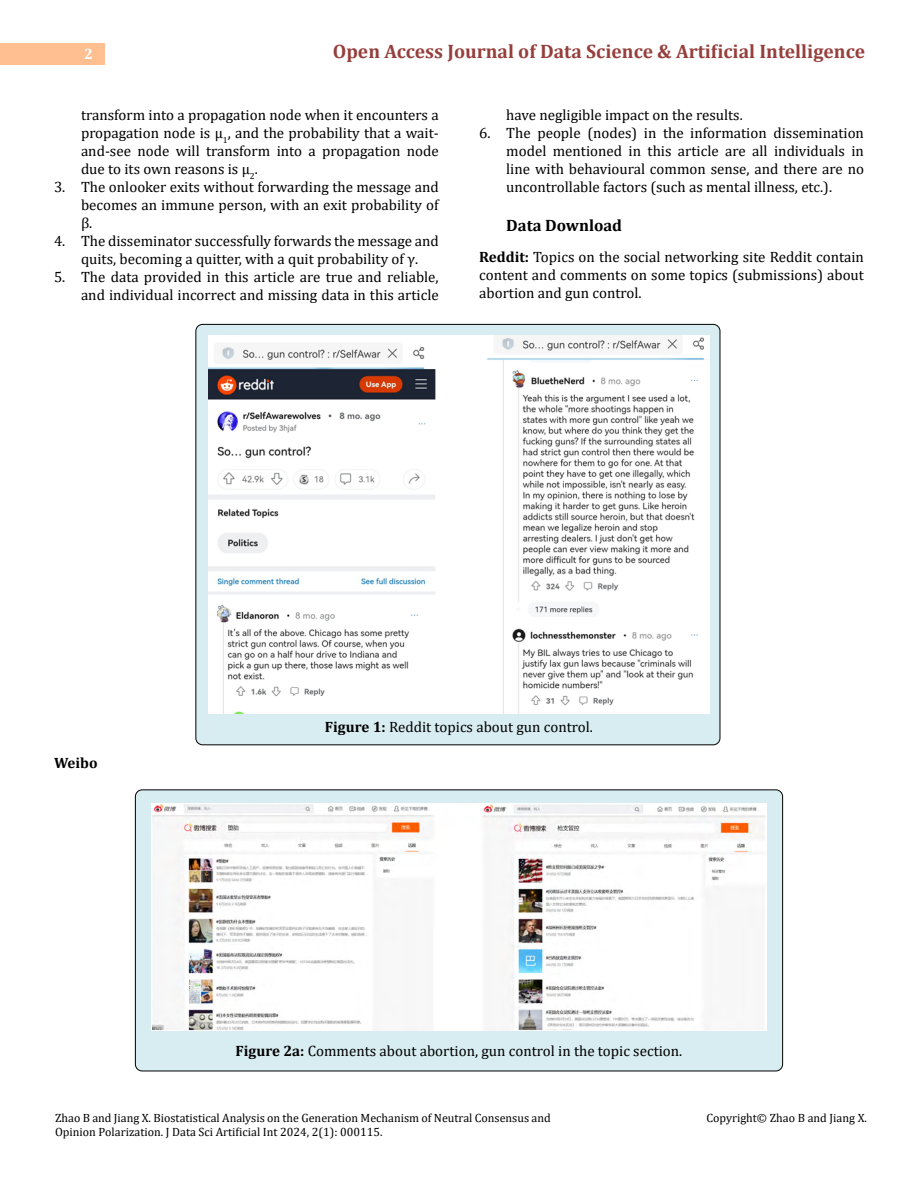
<style>
.page{position:relative;width:918px;height:1188px;background:#fff}
.page>*{position:absolute;margin:0;border:0;box-sizing:border-box;transform-origin:0 0}
.t1{font:700 19.5px "Cambria";color:#953f3c}
.t2{font:700 16.5px "Cambria";color:#000}
.t3{font:15px/18px "Cambria";color:#000;text-align:justify}
.t4{font:700 15px "Cambria";color:#000}
.t5{font:700 15px "Cambria";color:#fff}
.t6{font:12px/14.2px "Cambria";color:#000}
.s1{font-weight:700}
</style>
<div class="page">
<div style="left:0;top:43px;width:105px;height:21px;background:#ffbf91"></div>
<div style="left:135px;top:790px;width:648px;height:281px;background:#d8edf2;border-radius:7px"></div>
<div style="left:135px;top:789px;width:648px;height:282px;border:1px solid #000;border-radius:7px"></div>
<div style="left:196px;top:324px;width:524px;height:421px;background:#d8edf2;border-radius:7px"></div>
<img style="left:209px;top:336px;width:500px;height:377px">
<img style="left:151px;top:804px;width:616px;height:227px">
<p class="t5" style="left:84px;top:44px;width:10px">2</p>
<h1 class="t1" style="left:333px;top:38px;width:534px">Open Access Journal of Data Science &amp; Artificial Intelligence</h1>
<p class="t3" style="left:81px;top:105px;width:359px">transform into a propagation node when it encounters a propagation node is μ<sub>1</sub>, and the probability that a wait&shy;and-see node will transform into a propagation node due to its own reasons is μ<sub>2</sub>.</p>
<p class="t3" style="left:81px;top:177px;width:359px;text-indent:-27px">3. The onlooker exits without forwarding the message and becomes an immune person, with an exit probability of β.</p>
<p class="t3" style="left:54px;top:231px;width:386px;text-align:center">4. The disseminator successfully forwards the message and quits, becoming a quitter, with a quit probability of γ.</p>
<p class="t3" style="left:54px;top:267px;width:386px;text-align:right">5. The data provided in this article are true and reliable, and individual incorrect and missing data in this article</p>
<p class="t3" style="left:506px;top:105px;width:238px">have negligible impact on the results.</p>
<p class="t3" style="left:506px;top:123px;width:359px;text-indent:-27px">6. The people (nodes) in the information dissemination model mentioned in this article are all individuals in line with behavioural common sense, and there are no uncontrollable factors (such as mental illness, etc.).</p>
<p class="t2" style="left:506px;top:213px;width:117px">Data Download</p>
<p class="t3" style="left:479px;top:248px;width:386px"><span class="s1">Reddit:</span> Topics on the social networking site Reddit contain content and comments on some topics (submissions) about abortion and gun control.</p>
<p class="t4" style="left:54px;top:752px;width:45px">Weibo</p>
<p class="t3" style="left:325px;top:717px;width:270px"><span class="s1">Figure 1:</span> Reddit topics about gun control.</p>
<p class="t3" style="left:236px;top:1041px;width:448px"><span class="s1">Figure 2a:</span> Comments about abortion, gun control in the topic section.</p>
<p class="t6" style="left:55px;top:1111px;width:497px">Zhao B and Jiang X. Biostatistical Analysis on the Generation Mechanism of Neutral Consensus and<br>Opinion Polarization. J Data Sci Artificial Int 2024, 2(1): 000115.</p>
<p class="t6" style="left:706px;top:1111px;width:162px">Copyright© Zhao B and Jiang X.</p>
</div>
